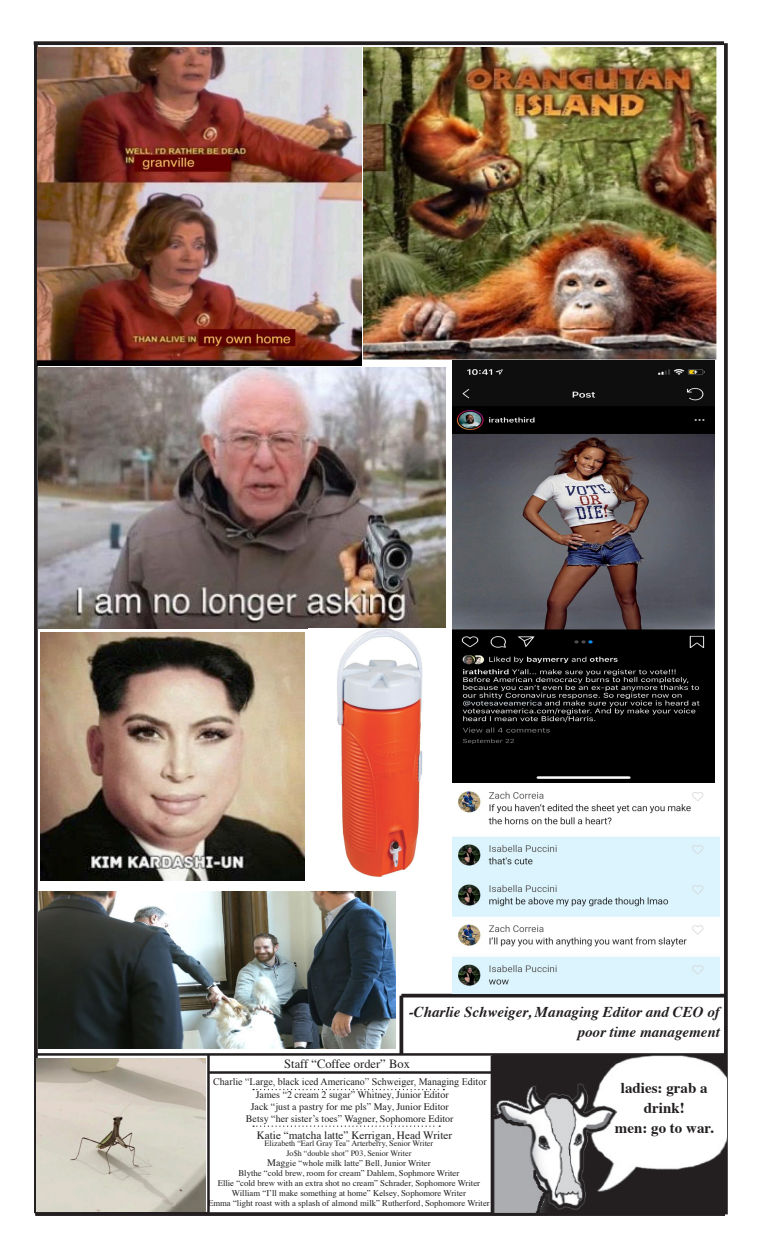
<style>
.page{position:relative;width:765px;height:1260px;background:#fff}
.page>*{position:absolute;margin:0;border:0;box-sizing:border-box;transform-origin:0 0}
.t1{font:italic 700 15px/20px "Times";color:#231f20;text-align:right}
.t2{font:700 15px/20px "Times";color:#231f20;text-align:center}
.t3{font:12.5px "Times";color:#231f20}
.t4{font:11.25px "Times";color:#231f20}
.t5{font:10px "Times";color:#231f20}
.t6{font:10px "Times New Roman";color:#231f20}
.t7{font:8.75px "Times";color:#231f20}
.t8{font:8.12px "Times";color:#231f20}
.s1{font-size:10px}
</style>
<div class="page">
<hr style="left:35px;top:1212px;width:690px;height:4px;background:#231f20">
<hr style="left:207px;top:1054px;width:3px;height:161px;background:#231f20">
<hr style="left:37px;top:1053px;width:689px;height:3px;background:#231f20">
<hr style="left:491px;top:1056px;width:2px;height:157px;background:#231f20">
<svg style="left:34px;top:45px;width:4px;height:1168px;background:#322e2e"></svg>
<svg style="left:34px;top:41px;width:690px;height:4px;background:#333031"></svg>
<hr style="left:209px;top:1071px;width:284px;height:3px;background:#231f20">
<svg style="left:253px;top:1089px;width:191px;height:1px"></svg>
<svg style="left:724px;top:43px;width:4px;height:1171px;background:#333031"></svg>
<img style="left:493px;top:1055px;width:233px;height:158px">
<svg style="left:253px;top:1126px;width:187px;height:1px"></svg>
<hr style="left:35px;top:1212px;width:172px;height:3px;background:#231f20">
<img style="left:37px;top:1059px;width:169px;height:152px">
<hr style="left:400px;top:996px;width:3px;height:58px;background:#231f20">
<svg style="left:401px;top:994px;width:324px;height:4px"></svg>
<img style="left:37px;top:47px;width:325px;height:318px">
<img style="left:39px;top:368px;width:407px;height:261px">
<img style="left:364px;top:47px;width:353px;height:314px">
<img style="left:452px;top:361px;width:262px;height:422px">
<img style="left:41px;top:633px;width:263px;height:247px">
<img style="left:39px;top:892px;width:356px;height:156px">
<img style="left:453px;top:791px;width:267px;height:203px">
<img style="left:337px;top:629px;width:86px;height:248px">
<p class="t1" style="left:409px;top:1001px;width:313px">-Charlie Schweiger, Managing Editor and CEO of poor time management</p>
<p class="t3" style="left:284px;top:1052px;width:127px">Staff “Coffee order” Box</p>
<p class="t6" style="left:213px;top:1075px;width:275px">Charlie “Large, black iced Americano” Schweiger, Managing Editor</p>
<p class="t5" style="left:256px;top:1086px;width:195px">James “2 cream 2 sugar” Whitney, Junior Editor</p>
<p class="t5" style="left:251px;top:1098px;width:200px">Jack “just a pastry for me pls” May, Junior Editor</p>
<p class="t5" style="left:246px;top:1110px;width:209px">Betsy “her sister’s toes” Wagner, Sophomore Editor</p>
<p class="t4" style="left:257px;top:1125px;width:197px">Katie “matcha latte” Kerrigan, Head Writer</p>
<p class="t8" style="left:265px;top:1136px;width:170px">Elizabeth “Earl Gray Tea” Arterberry, Senior Writer</p>
<p class="t8" style="left:286px;top:1146px;width:127px">Jo$h “double shot” P03, Senior Writer</p>
<p class="t7" style="left:267px;top:1155px;width:165px"><span class="s1">Mag</span>gie “whole milk latte” Bell, Junior Writer</p>
<p class="t7" style="left:238px;top:1165px;width:223px">Blythe “cold brew, room for cream” Dahlem, Sophmore Writer</p>
<p class="t7" style="left:218px;top:1175px;width:264px">Ellie “cold brew with an extra shot no cream” Schrader, Sophomore Writer</p>
<p class="t7" style="left:232px;top:1185px;width:236px">William “I’ll make something at home” Kelsey, Sophomore Writer</p>
<p class="t7" style="left:208px;top:1195px;width:283px">Emma “light roast with a splash of almond milk” Rutherford, Sophomore Writer</p>
<p class="t2" style="left:621px;top:1077px;width:88px">ladies: grab a drink!</p>
<p class="t2" style="left:615px;top:1117px;width:100px">men: go to war.</p>
</div>
